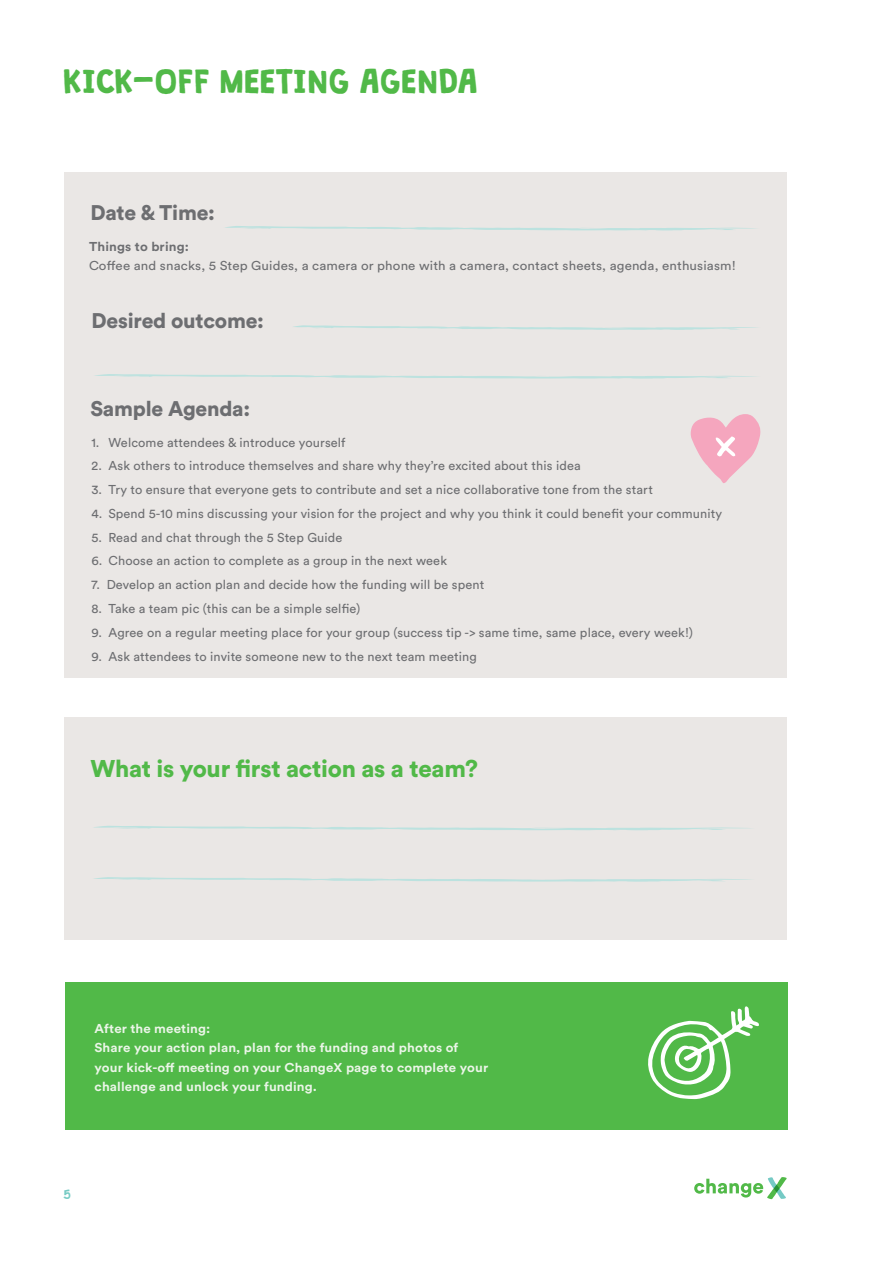
<style>
.page{position:relative;width:893px;height:1263px;background:#fff}
.page>*{position:absolute;margin:0;border:0;box-sizing:border-box;transform-origin:0 0}
.t1{font:30px "Granstander Clean";letter-spacing:-.01em;color:#51b948}
.t2{font:900 24px "Circular Std";letter-spacing:-.01em;color:#51b948}
.t3{font:900 21px "Circular Std";letter-spacing:-.01em;color:#6d6e71}
.t4{font:12.75px "Circular Std";letter-spacing:.01em;color:#6d6e71}
.t5{font:700 12.75px/19.5px "Circular Std";letter-spacing:.01em;color:#ebf5e8;scale:1.05 1}
.t6{font:12.75px/19.5px "Circular Std";letter-spacing:.01em;color:#6d6e71;scale:1.05 1}
.t7{font:12px "Granstander Clean";color:#77cbc4}
.s1{font-weight:700}
</style>
<div class="page">
<svg style="left:694px;top:1177px;width:93px;height:22px"></svg>
<div style="left:64px;top:172px;width:723px;height:505px;background:#eae7e5"></div>
<div style="left:64px;top:718px;width:723px;height:222px;background:#eae7e5"></div>
<svg style="left:95px;top:374px;width:661px;height:5px"></svg>
<svg style="left:225px;top:226px;width:531px;height:4px"></svg>
<svg style="left:293px;top:325px;width:464px;height:5px"></svg>
<svg style="left:94px;top:826px;width:657px;height:4px"></svg>
<svg style="left:94px;top:877px;width:657px;height:5px"></svg>
<svg style="left:690px;top:414px;width:71px;height:69px"></svg>
<div style="left:65px;top:982px;width:723px;height:147px;background:#51b948"></div>
<svg style="left:648px;top:1006px;width:111px;height:93px"></svg>
<p class="t1" style="left:64px;top:65px;width:416px">KICK-OFF MEETING AGENDA</p>
<p class="t3" style="left:90px;top:198px;width:126px">Date &amp; Time:</p>
<p class="t6" style="left:89px;top:236px;width:617px"><span class="s1">Things to bring:<br></span>Coffee and snacks, 5 Step Guides, a camera or phone with a camera, contact sheets, agenda, enthusiasm!</p>
<p class="t3" style="left:91px;top:306px;width:174px">Desired outcome:</p>
<p class="t3" style="left:90px;top:394px;width:161px">Sample Agenda:</p>
<p class="t4" style="left:91px;top:434px;width:256px">1. Welcome attendees &amp; introduce yourself</p>
<p class="t4" style="left:91px;top:458px;width:491px">2. Ask others to introduce themselves and share why they’re excited about this idea</p>
<p class="t4" style="left:91px;top:482px;width:563px">3. Try to ensure that everyone gets to contribute and set a nice collaborative tone from the start</p>
<p class="t4" style="left:91px;top:506px;width:632px">4. Spend 5-10 mins discussing your vision for the project and why you think it could benefit your community</p>
<p class="t4" style="left:91px;top:529px;width:252px">5. Read and chat through the 5 Step Guide</p>
<p class="t4" style="left:91px;top:553px;width:357px">6. Choose an action to complete as a group in the next week</p>
<p class="t4" style="left:91px;top:577px;width:394px">7. Develop an action plan and decide how the funding will be spent</p>
<p class="t4" style="left:91px;top:601px;width:270px">8. Take a team pic (this can be a simple selfie)</p>
<p class="t4" style="left:91px;top:624px;width:603px">9. Agree on a regular meeting place for your group (success tip -&gt; same time, same place, every week!)</p>
<p class="t4" style="left:91px;top:648px;width:387px">9. Ask attendees to invite someone new to the next team meeting</p>
<p class="t2" style="left:90px;top:752px;width:389px">What is your first action as a team?</p>
<p class="t5" style="left:95px;top:1018px;width:376px">After the meeting:<br>Share your action plan, plan for the funding and photos of your kick-off meeting on your ChangeX page to complete your challenge and unlock your funding.</p>
<p class="t7" style="left:64px;top:1188px;width:9px">5</p>
</div>
